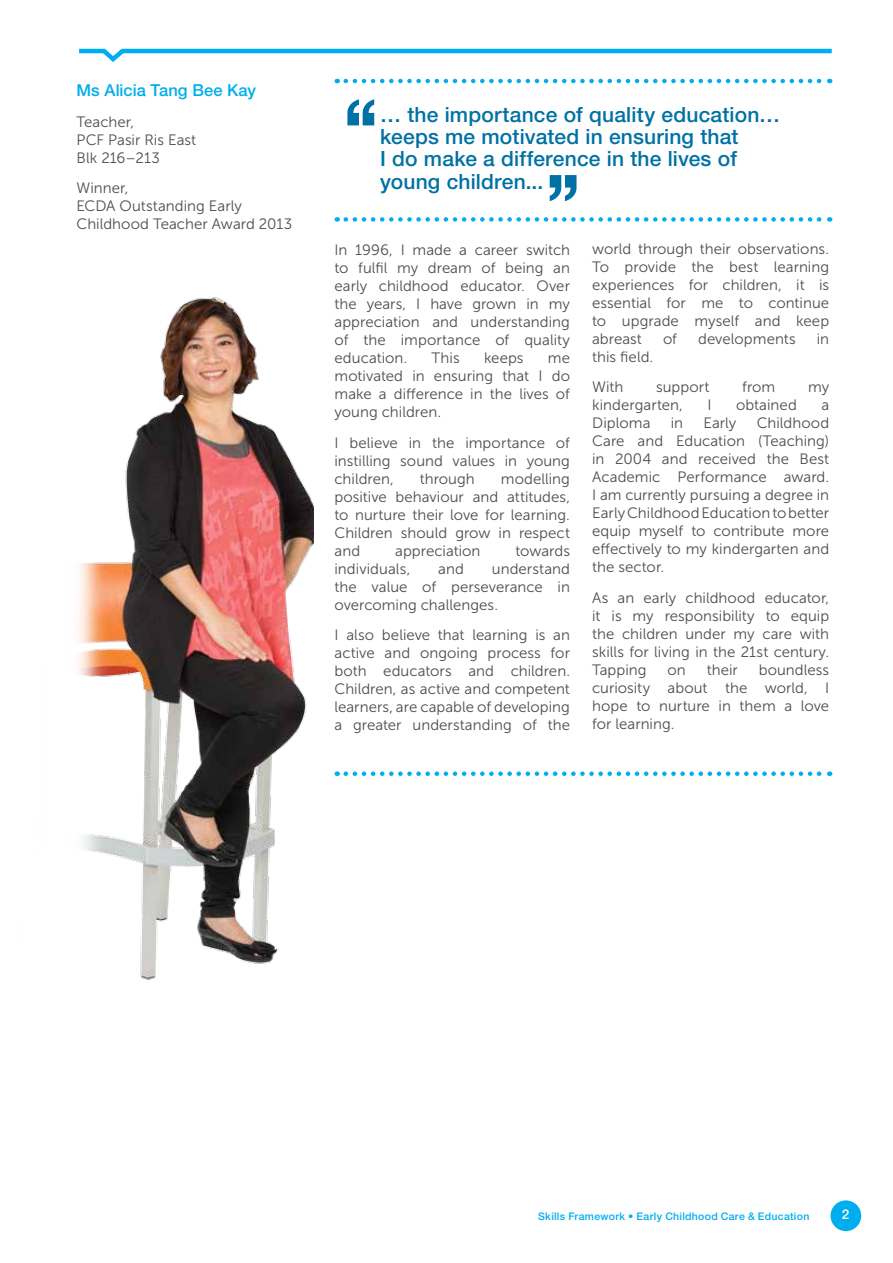
<style>
.page{position:relative;width:893px;height:1263px;background:#fff}
.page>*{position:absolute;margin:0;border:0;box-sizing:border-box;transform-origin:0 0}
.t1{font:500 21px/22.2px "Helvetica Neue CE";letter-spacing:.01em;color:#0071a5}
.t2{font:500 16.5px "Helvetica Neue CE";letter-spacing:.005em;color:#00aeef}
.t3{font:15px/18px "Museo Sans 300";color:#4d4d4f;text-align:justify}
.t4{font:500 13.5px "Helvetica Neue CE";color:#fff}
.t5{font:500 10.5px "Helvetica Neue CE";letter-spacing:.03em;color:#00aeef}
</style>
<div class="page">
<div style="left:830px;top:1200px;width:31px;height:31px;background:#00aeef;border-radius:50%"></div>
<svg style="left:346px;top:771px;width:484px;height:5px"></svg>
<svg style="left:346px;top:217px;width:484px;height:5px"></svg>
<svg style="left:346px;top:79px;width:484px;height:4px"></svg>
<svg style="left:79px;top:48px;width:753px;height:14px"></svg>
<svg style="left:347px;top:99px;width:27px;height:26px"></svg>
<svg style="left:550px;top:175px;width:26px;height:26px"></svg>
<img style="left:78px;top:297px;width:235px;height:683px">
<p class="t2" style="left:77px;top:80px;width:181px">Ms Alicia Tang Bee Kay</p>
<p class="t3" style="left:77px;top:113px;width:121px;text-align:left">Teacher,<br>PCF Pasir Ris East<br>Blk 216–213</p>
<p class="t3" style="left:77px;top:179px;width:217px;text-align:left">Winner,<br>ECDA Outstanding Early<br>Childhood Teacher Award 2013</p>
<h1 class="t1" style="left:380px;top:103px;width:402px">… the importance of quality education… keeps me motivated in ensuring that<br>I do make a difference in the lives of young children...</h1>
<p class="t3" style="left:334px;top:241px;width:237px">In 1996, I made a career switch to fulfil my dream of being an early childhood educator. Over the years, I have grown in my appreciation and understanding of the importance of quality education.</p>
<p class="t3" style="left:432px;top:349px;width:30px">This</p>
<p class="t3" style="left:484px;top:349px;width:41px">keeps</p>
<p class="t3" style="left:334px;top:349px;width:237px;text-indent:213px">me motivated in ensuring that I do make a difference in the lives of young children.</p>
<p class="t3" style="left:334px;top:433px;width:237px">I believe in the importance of instilling sound values in young children,</p>
<p class="t3" style="left:334px;top:469px;width:237px;text-indent:166px">modelling positive behaviour and attitudes, to nurture their love for learning.<br>Children should grow in respect and</p>
<p class="t3" style="left:420px;top:469px;width:57px">through</p>
<p class="t3" style="left:395px;top:541px;width:87px">appreciation</p>
<p class="t3" style="left:515px;top:541px;width:56px">towards</p>
<p class="t3" style="left:334px;top:559px;width:77px">individuals,</p>
<p class="t3" style="left:438px;top:559px;width:27px">and</p>
<p class="t3" style="left:334px;top:559px;width:237px;text-indent:157px">understand the value of perseverance in overcoming challenges.</p>
<p class="t3" style="left:334px;top:626px;width:237px">I also believe that learning is an active and ongoing process for both educators and children.<br>Children, as active and competent learners, are capable of developing a greater understanding of the</p>
<p class="t3" style="left:592px;top:240px;width:239px">world through their observations.<br>To provide the best learning experiences for children, it is essential for me to continue to upgrade myself and keep abreast</p>
<p class="t3" style="left:663px;top:330px;width:16px">of</p>
<p class="t3" style="left:698px;top:330px;width:99px">developments</p>
<p class="t3" style="left:817px;top:330px;width:14px">in</p>
<p class="t3" style="left:592px;top:341px;width:63px;line-height:30.8px">this field.<br>With</p>
<p class="t3" style="left:656px;top:378px;width:55px">support</p>
<p class="t3" style="left:742px;top:378px;width:35px">from</p>
<p class="t3" style="left:808px;top:378px;width:23px">my</p>
<p class="t3" style="left:592px;top:396px;width:92px">kindergarten,</p>
<p class="t3" style="left:707px;top:396px;width:6px">I</p>
<p class="t3" style="left:736px;top:396px;width:62px">obtained</p>
<p class="t3" style="left:821px;top:396px;width:9px">a</p>
<p class="t3" style="left:592px;top:414px;width:60px">Diploma</p>
<p class="t3" style="left:671px;top:414px;width:14px">in</p>
<p class="t3" style="left:703px;top:414px;width:35px">Early</p>
<p class="t3" style="left:592px;top:414px;width:239px;text-indent:165px">Childhood Care and Education (Teaching) in 2004 and received the Best Academic Performance award.<br>I am currently pursuing a degree in Early Childhood Education to better equip myself to contribute more effectively to my kindergarten and the sector.</p>
<p class="t3" style="left:592px;top:589px;width:239px">As an early childhood educator, it is my responsibility to equip the children under my care with skills for living in the 21st century.<br>Tapping</p>
<p class="t3" style="left:592px;top:661px;width:239px;text-indent:167px">boundless curiosity about the world, I hope to nurture in them a love for learning.</p>
<p class="t3" style="left:667px;top:661px;width:20px">on</p>
<p class="t3" style="left:707px;top:661px;width:33px">their</p>
<p class="t5" style="left:538px;top:1210px;width:273px">Skills Framework • Early Childhood Care &amp; Education</p>
<p class="t4" style="left:842px;top:1206px;width:9px">2</p>
</div>
